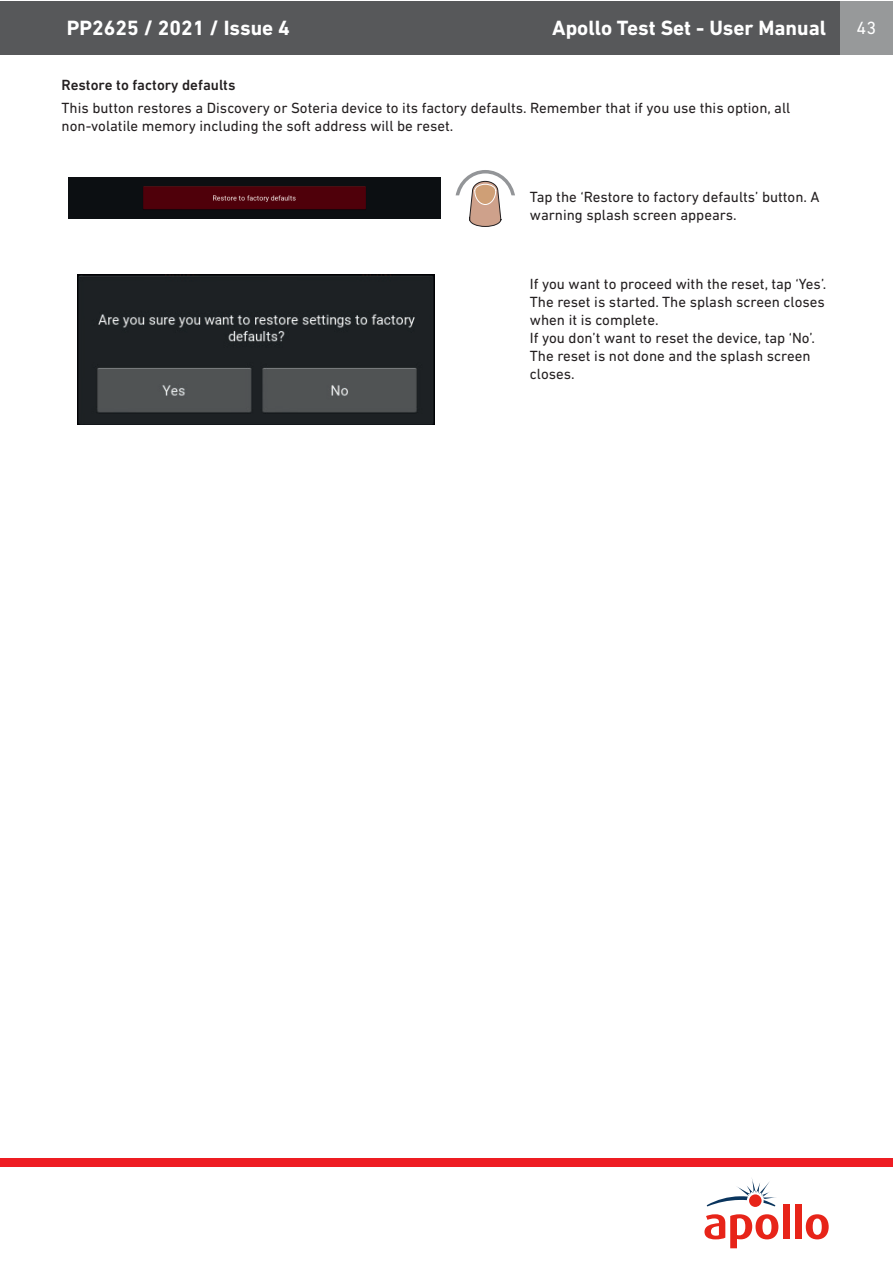
<style>
.page{position:relative;width:893px;height:1263px;background:#fff}
.page>*{position:absolute;margin:0;border:0;box-sizing:border-box;transform-origin:0 0}
.t1{font:700 21px "DIN Next LT Pro";color:#fff}
.t2{font:18px "DIN Next LT Pro";color:#fff}
.t3{font:15px/18px "DIN Next LT Pro";color:#231f20}
.t4{font:500 15px "DIN Next LT Pro";color:#231f20}
</style>
<div class="page">
<div style="left:0;top:1px;width:840px;height:54px;background:#57585a"></div>
<div style="left:841px;top:1px;width:52px;height:53px;background:#97999a"></div>
<svg style="left:704px;top:1214px;width:74px;height:34px"></svg>
<div style="left:783px;top:1204px;width:6px;height:35px;background:#e72419"></div>
<div style="left:795px;top:1204px;width:6px;height:35px;background:#e72419"></div>
<svg style="left:806px;top:1214px;width:23px;height:25px"></svg>
<svg style="left:707px;top:1178px;width:69px;height:28px"></svg>
<div style="left:0;top:1159px;width:893px;height:8px;background:#ee1d23"></div>
<img style="left:68px;top:177px;width:372px;height:42px">
<svg style="left:455px;top:170px;width:60px;height:56px"></svg>
<img style="left:77px;top:275px;width:358px;height:150px">
<h1 class="t1" style="left:67px;top:16px;width:225px">PP2625 / 2021 / Issue 4</h1>
<h1 class="t1" style="left:552px;top:16px;width:276px">Apollo Test Set - User Manual</h1>
<p class="t2" style="left:857px;top:17px;width:21px">43</p>
<p class="t4" style="left:62px;top:76px;width:175px">Restore to factory defaults</p>
<p class="t3" style="left:62px;top:99px;width:730px">This button restores a Discovery or Soteria device to its factory defaults. Remember that if you use this option, all non-volatile memory including the soft address will be reset.</p>
<p class="t3" style="left:530px;top:188px;width:291px">Tap the ‘Restore to factory defaults’ button. A warning splash screen appears.</p>
<p class="t3" style="left:530px;top:274px;width:298px;text-align:justify">If you want to proceed with the reset, tap ‘Yes’.<br>The reset is started. The splash screen closes when it is complete.</p>
<p class="t3" style="left:530px;top:328px;width:287px">If you don’t want to reset the device, tap ‘No’.<br>The reset is not done and the splash screen closes.</p>
</div>
